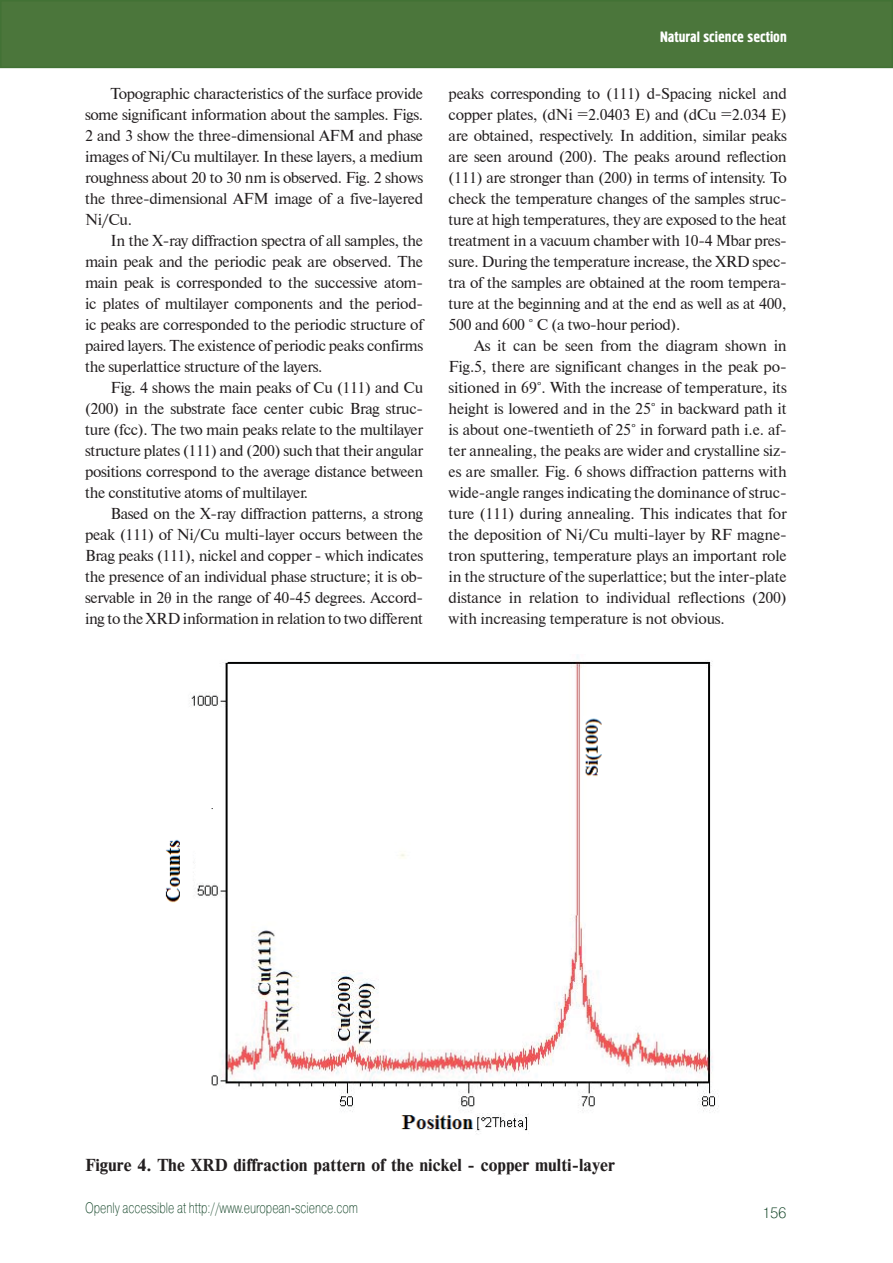
<style>
.page{position:relative;width:893px;height:1263px;background:#fff}
.page>*{position:absolute;margin:0;border:0;box-sizing:border-box;transform-origin:0 0}
.t1{font:16.5px "Newton C Bold";color:#231f20}
.t2{font:15.75px/21px "Newton CTT";letter-spacing:-.02em;color:#231f20;text-align:justify}
.t3{font:15px "Pragmatica Light C";color:#0b3e20;scale:.75 1}
.t4{font:15px "Hermes C";color:#fff}
.t5{font:15px "Pragmatica Light C";color:#0b3e20}
.s1{font-family:"Times New Roman"}
</style>
<div class="page">
<div style="left:1px;top:1px;width:891px;height:66px;background:#4b763b"></div>
<div style="left:0;top:0;width:893px;height:68px;border:2px solid #427235"></div>
<img style="left:165px;top:655px;width:554px;height:479px">
<p class="t2" style="left:85px;top:83px;width:340px;text-indent:26px">Topographic characteristics of the surface provide some significant information about the samples. Figs.<br>2 and 3 show the three-dimensional AFM and phase images of Ni/Cu multilayer. In these layers, a medium roughness about 20 to 30 nm is observed. Fig. 2 shows the three-dimensional AFM image of a five-layered Ni/Cu.</p>
<p class="t2" style="left:85px;top:230px;width:340px;text-indent:26px">In the X-ray diffraction spectra of all samples, the main peak and the periodic peak are observed. The main peak is corresponded to the successive atom&shy;ic plates of multilayer components and the period&shy;ic peaks are corresponded to the periodic structure of paired layers. The existence of periodic peaks confirms the superlattice structure of the layers.</p>
<p class="t2" style="left:85px;top:377px;width:340px;text-indent:26px">Fig. 4 shows the main peaks of Cu (111) and Cu (200) in the substrate face center cubic Brag struc&shy;ture (fcc). The two main peaks relate to the multilayer structure plates (111) and (200) such that their angular positions correspond to the average distance between the constitutive atoms of multilayer.</p>
<p class="t2" style="left:85px;top:503px;width:340px;text-indent:26px">Based on the X-ray diffraction patterns, a strong peak (111) of Ni/Cu multi-layer occurs between the Brag peaks (111), nickel and copper - which indicates the presence of an individual phase structure; it is ob&shy;servable in 2<span class="s1">θ</span> in the range of 40-45 degrees. Accord&shy;ing to the XRD information in relation to two different</p>
<p class="t4" style="left:660px;top:32px;width:128px">Natural science section</p>
<p class="t2" style="left:449px;top:83px;width:340px">peaks corresponding to (111) d-Spacing nickel and copper plates, (dNi =2.0403 Å) and (dCu =2.034 Å) are obtained, respectively. In addition, similar peaks are seen around (200). The peaks around reflection (111) are stronger than (200) in terms of intensity. To check the temperature changes of the samples struc&shy;ture at high temperatures, they are exposed to the heat treatment in a vacuum chamber with 10-4 Mbar pres&shy;sure. During the temperature increase, the XRD spec&shy;tra of the samples are obtained at the room tempera&shy;ture at the beginning and at the end as well as at 400, 500 and 600 ° C (a two-hour period).</p>
<p class="t2" style="left:449px;top:335px;width:340px;text-indent:26px">As it can be seen from the diagram shown in Fig.5, there are significant changes in the peak po&shy;sitioned in 69°. With the increase of temperature, its height is lowered and in the 25° in backward path it is about one-twentieth of 25° in forward path i.e. af&shy;ter annealing, the peaks are wider and crystalline siz&shy;es are smaller. Fig. 6 shows diffraction patterns with wide-angle ranges indicating the dominance of struc&shy;ture (111) during annealing. This indicates that for the deposition of Ni/Cu multi-layer by RF magne&shy;tron sputtering, temperature plays an important role in the structure of the superlattice; but the inter-plate distance in relation to individual reflections (200) with increasing temperature is not obvious.</p>
<p class="t1" style="left:85px;top:1159px;width:531px">Figure 4. The XRD diffraction pattern of the nickel - copper multi-layer</p>
<p class="t3" style="left:85px;top:1202px;width:365px">Openly accessible at http://www.european-science.com</p>
<p class="t5" style="left:762px;top:1208px;width:27px">156</p>
</div>
